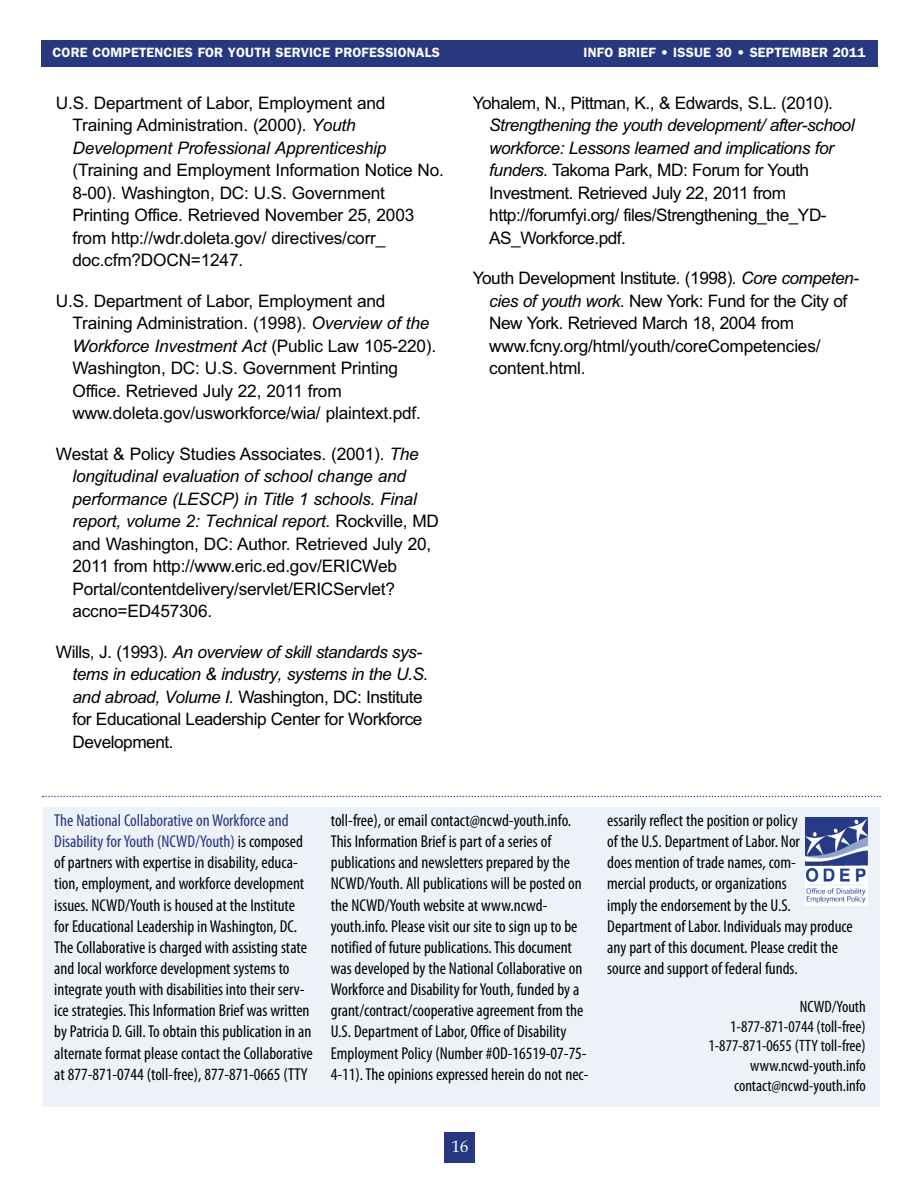
<style>
.page{position:relative;width:918px;height:1188px;background:#fff}
.page>*{position:absolute;margin:0;border:0;box-sizing:border-box;transform-origin:0 0}
.t1{font:condensed 17.25px/21.1px "Myriad Pro";color:#000}
.t2{font:17.25px/22.5px "Arial";letter-spacing:-.01em;color:#000}
.t3{font:17.25px/22.5px "Arial";letter-spacing:-.03em;color:#000}
.t4{font:condensed 16.5px/19.8px "Myriad Pro";color:#000;text-align:right}
.t5{font:16.5px "Book Antiqua";color:#fff}
.t6{font:600 13.5px "Franklin Gothic";letter-spacing:.01em;color:#fff}
.s1{font-style:italic}
.s2{color:#273780}
</style>
<div class="page">
<div style="left:41px;top:40px;width:837px;height:28px;background:#273780"></div>
<div style="left:445px;top:1132px;width:30px;height:31px;background:#273780"></div>
<div style="left:43px;top:807px;width:837px;height:300px;background:#edf2f8"></div>
<svg style="left:42px;top:796px;width:839px;height:1px"></svg>
<img style="left:806px;top:817px;width:61px;height:50px">
<div style="left:805px;top:867px;width:62px;height:39px;background:#fff"></div>
<img style="left:806px;top:868px;width:60px;height:34px">
<p class="t6" style="left:53px;top:48px;width:389px">CORE COMPETENCIES FOR YOUTH SERVICE PROFESSIONALS</p>
<p class="t6" style="left:584px;top:48px;width:284px">INFO BRIEF • ISSUE 30 • SEPTEMBER 2011</p>
<p class="t2" style="left:72px;top:93px;width:315px;text-indent:-16px">U.S. Department of Labor, Employment and<br>Training Administration. (2000). <span class="s1">Youth<br>Development Professional Apprenticeship</span></p>
<p class="t2" style="left:72px;top:160px;width:373px">(Training and Employment Information Notice No.<br>8-00). Washington, DC: U.S. Government Printing Office. Retrieved November 25, 2003 from http://wdr.doleta.gov/ directives/corr_ doc.cfm?DOCN=1247.</p>
<p class="t2" style="left:72px;top:291px;width:365px;text-indent:-16px">U.S. Department of Labor, Employment and Training Administration. (1998). <span class="s1">Overview of the Workforce Investment Act</span> (Public Law 105-220).<br>Washington, DC: U.S. Government Printing Office. Retrieved July 22, 2011 from www.doleta.gov/usworkforce/wia/ plaintext.pdf.</p>
<p class="t2" style="left:72px;top:444px;width:368px;text-indent:-16px">Westat &amp; Policy Studies Associates. (2001). <span class="s1">The longitudinal evaluation of school change and performance (LESCP) in Title 1 schools. Final report, volume 2: Technical report.</span> Rockville, MD and Washington, DC: Author. Retrieved July 20, 2011 from http://www.eric.ed.gov/ERICWeb Portal/contentdelivery/servlet/ERICServlet? accno=ED457306.</p>
<p class="t3" style="left:72px;top:642px;width:357px;text-indent:-16px">Wills, J. (1993). <span class="s1">An overview of skill standards sys&shy;tems in education &amp; industry, systems in the U.S. and abroad, Volume I.</span> Washington, DC: Institute for Educational Leadership Center for Workforce Development.</p>
<p class="t3" style="left:473px;top:93px;width:362px">Yohalem, N., Pittman, K., &amp; Edwards, S.L. (2010).</p>
<p class="t3" style="left:489px;top:115px;width:367px"><span class="s1">Strengthening the youth development/ after-school workforce: Lessons learned and implications for funders.</span> Takoma Park, MD: Forum for Youth Investment. Retrieved July 22, 2011 from http://forumfyi.org/ files/Strengthening_the_YD-AS_Workforce.pdf.</p>
<p class="t3" style="left:489px;top:268px;width:371px;text-indent:-16px">Youth Development Institute. (1998). <span class="s1">Core competen&shy;cies of youth work.</span> New York: Fund for the City of New York. Retrieved March 18, 2004 from www.fcny.org/html/youth/coreCompetencies/ content.html.</p>
<p class="t1" style="left:54px;top:811px;width:260px"><span class="s2">The National Collaborative on Workforce and Disability for Youth (NCWD/Youth)</span> is composed of partners with expertise in disability, educa&shy;tion, employment, and workforce development issues. NCWD/Youth is housed at the Institute for Educational Leadership in Washington, DC.<br>The Collaborative is charged with assisting state and local workforce development systems to integrate youth with disabilities into their serv&shy;ice strategies. This Information Brief was written by Patricia D. Gill. To obtain this publication in an alternate format please contact the Collaborative at 877-871-0744 (toll-free), 877-871-0665 (TTY</p>
<p class="t1" style="left:331px;top:811px;width:259px">toll-free), or email contact@ncwd-youth.info.<br>This Information Brief is part of a series of publications and newsletters prepared by the NCWD/Youth. All publications will be posted on the NCWD/Youth website at www.ncwd&shy;youth.info. Please visit our site to sign up to be notified of future publications. This document was developed by the National Collaborative on Workforce and Disability for Youth, funded by a grant/contract/cooperative agreement from the U.S. Department of Labor, Office of Disability Employment Policy (Number #OD-16519-07-75- 4-11). The opinions expressed herein do not nec-</p>
<p class="t1" style="left:607px;top:811px;width:247px">essarily reflect the position or policy<br>of the U.S. Department of Labor. Nor<br>does mention of trade names, com-<br>mercial products, or organizations<br>imply the endorsement by the U.S.<br>Department of Labor. Individuals may produce any part of this document. Please credit the source and support of federal funds.</p>
<p class="t4" style="left:708px;top:998px;width:159px">NCWD/Youth<br>1-877-871-0744 (toll-free)<br>1-877-871-0655 (TTY toll-free) www.ncwd-youth.info contact@ncwd-youth.info</p>
<p class="t5" style="left:452px;top:1137px;width:18px">16</p>
</div>
